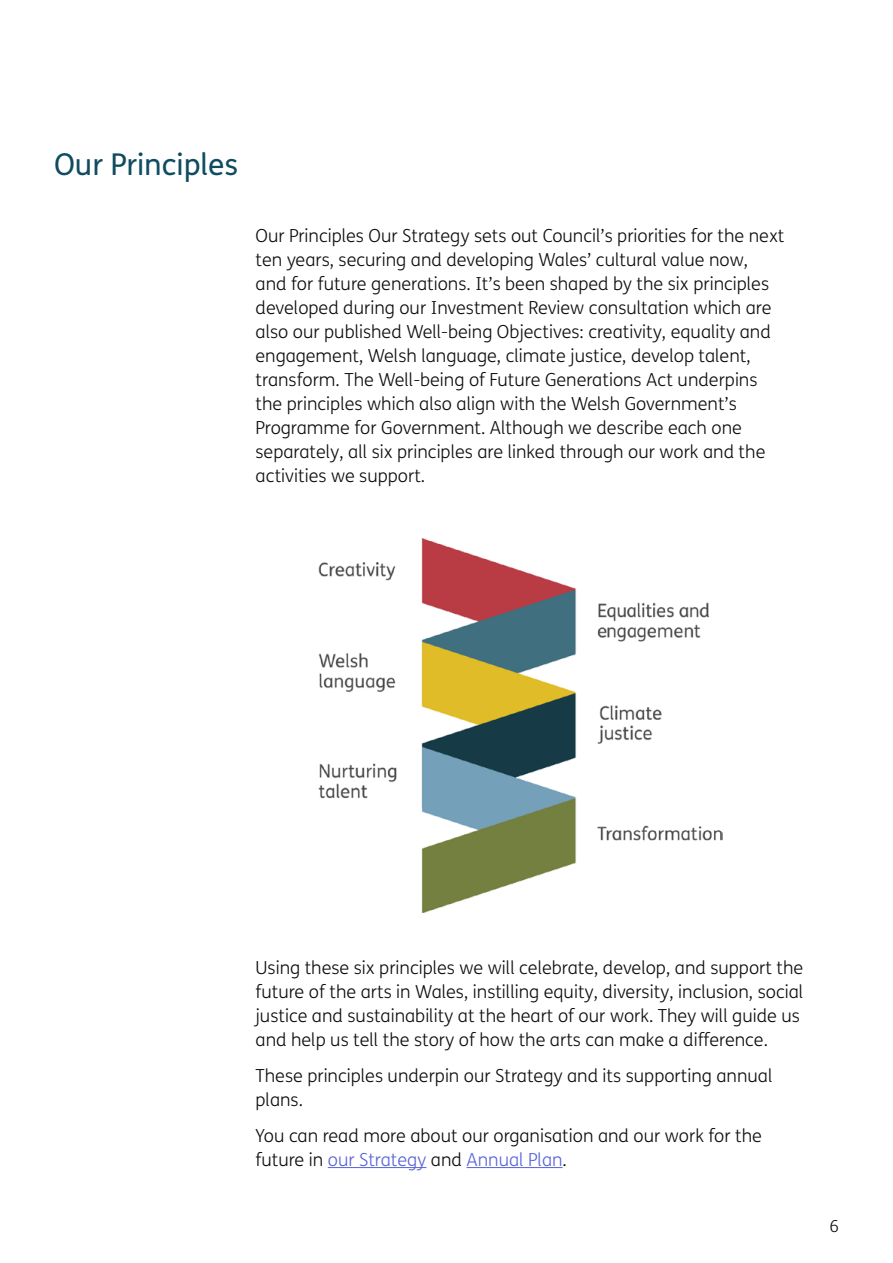
<style>
.page{position:relative;width:893px;height:1263px;background:#fff}
.page>*{position:absolute;margin:0;border:0;box-sizing:border-box;transform-origin:0 0}
.Heading_H2{font:30px "FS Me";color:#104c60}
.Body_copy{font:300 18px/24px "FS Me";color:#0d0d0d}
.t1{font:300 16.5px "FS Me";color:#0d0d0d}
.s1{color:#5864d8}
</style>
<div class="page">
<img style="left:319px;top:538px;width:403px;height:374px">
<hr style="left:328px;top:1167px;width:98px;height:1px;background:#5864d8">
<hr style="left:466px;top:1167px;width:97px;height:1px;background:#5864d8">
<h2 class="Heading_H2" style="left:54px;top:143px;width:186px">Our Principles</h2>
<p class="Body_copy" style="left:256px;top:223px;width:530px">Our Principles Our Strategy sets out Council’s priorities for the next ten years, securing and developing Wales’ cultural value now,<br>and for future generations. It’s been shaped by the six principles developed during our Investment Review consultation which are also our published Well-being Objectives: creativity, equality and engagement, Welsh language, climate justice, develop talent, transform. The Well-being of Future Generations Act underpins the principles which also align with the Welsh Government’s Programme for Government. Although we describe each one separately, all six principles are linked through our work and the activities we support.</p>
<p class="Body_copy" style="left:256px;top:955px;width:549px">Using these six principles we will celebrate, develop, and support the future of the arts in Wales, instilling equity, diversity, inclusion, social justice and sustainability at the heart of our work. They will guide us and help us tell the story of how the arts can make a difference.</p>
<p class="Body_copy" style="left:256px;top:1063px;width:518px">These principles underpin our Strategy and its supporting annual plans.</p>
<p class="Body_copy" style="left:256px;top:1123px;width:508px">You can read more about our organisation and our work for the future in <span class="s1">our Strategy</span> and <span class="s1">Annual Plan</span>.</p>
<p class="t1" style="left:829px;top:1215px;width:11px">6</p>
</div>
